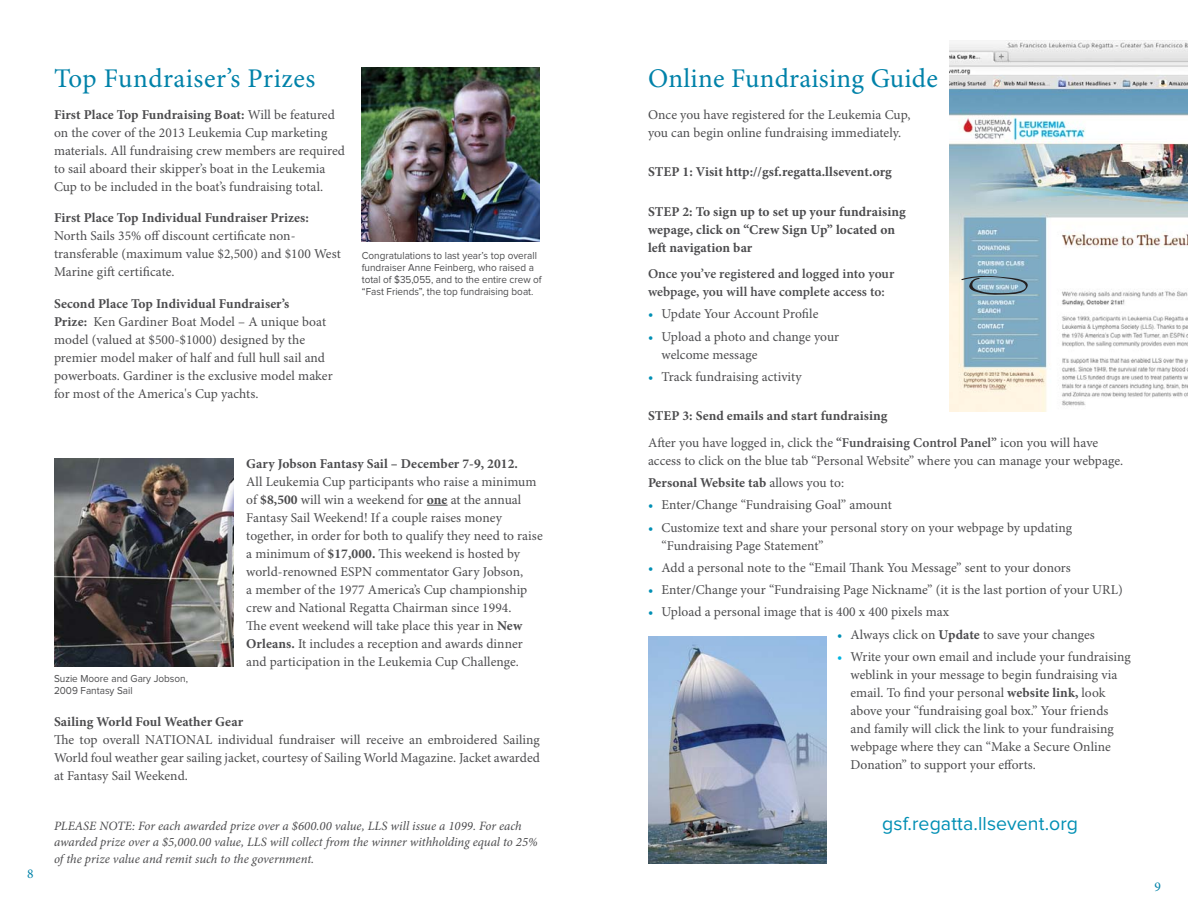
<style>
.page{position:relative;width:1188px;height:918px;background:#fff}
.page>*{position:absolute;margin:0;border:0;box-sizing:border-box;transform-origin:0 0}
.t1{font:27px "Minion Pro";letter-spacing:.01em;color:#0082a9}
.t2{font:19.5px "Proxima Nova";letter-spacing:.005em;color:#008fb4}
.t3{font:13.5px/18px "Minion Pro";letter-spacing:.005em;color:#4c4c4e}
.t4{font:700 13.5px/18px "Minion Pro";letter-spacing:.005em;color:#4c4c4e}
.t5{font:600 13.5px/18px "Minion Pro";letter-spacing:.005em;color:#4c4c4e}
.t6{font:13.5px "Minion Pro";letter-spacing:-.015em;color:#4c4c4e}
.t7{font:13.5px "Minion Pro";color:#0082a9}
.t8{font:italic 12.75px/16.5px "Minion Pro";color:#4c4c4e}
.t9{font:10.5px/12px "Proxima Nova";color:#4c4c4e;scale:.95 1}
.s1{font-weight:700}
.s2{color:#008fb4}
.s3{font-weight:600}
.s4{color:#00b4e2}
</style>
<div class="page">
<img style="left:950px;top:41px;width:238px;height:370px">
<svg style="left:961px;top:274px;width:73px;height:21px;background:#7f9faf"></svg>
<img style="left:362px;top:68px;width:178px;height:174px">
<img style="left:54px;top:458px;width:180px;height:208px">
<svg style="left:427px;top:505px;width:21px;height:1px"></svg>
<img style="left:648px;top:636px;width:178px;height:228px">
<h1 class="t1" style="left:54px;top:68px;width:263px">Top Fundraiser’s Prizes</h1>
<p class="t3" style="left:54px;top:106px;width:293px"><span class="s1">First Place Top Fundraising Boat:</span> Will be featured on the cover of the 2013 Leukemia Cup marketing materials. All fundraising crew members are required to sail aboard their skipper’s boat in the Leukemia Cup to be included in the boat’s fundraising total.</p>
<p class="t4" style="left:54px;top:210px;width:256px">First Place Top Individual Fundraiser Prizes:</p>
<p class="t3" style="left:54px;top:228px;width:288px">North Sails 35% off discount certificate non&shy;transferable (maximum value $2,500) and $100 West<br>Marine gift certificate.</p>
<p class="t3" style="left:54px;top:295px;width:280px"><span class="s1">Second Place Top Individual Fundraiser’s<br>Prize:</span> Ken Gardiner Boat Model – A unique boat model (valued at $500-$1000) designed by the premier model maker of half and full hull sail and powerboats. Gardiner is the exclusive model maker for most of the America's Cup yachts.</p>
<p class="t9" style="left:362px;top:251px;width:191px">Congratulations to last year’s top overall fundraiser Anne Feinberg, who raised a total of $35,055, and to the entire crew of “Fast Friends”, the top fundraising boat.</p>
<p class="t7" style="left:27px;top:868px;width:8px">8</p>
<p class="t9" style="left:54px;top:674px;width:143px">Suzie Moore and Gary Jobson,<br>2009 Fantasy Sail</p>
<p class="t4" style="left:246px;top:456px;width:273px">Gary Jobson Fantasy Sail – December 7-9, 2012.</p>
<p class="t3" style="left:246px;top:474px;width:298px">All Leukemia Cup participants who raise a minimum of <span class="s1">$8,500</span> will win a weekend for <span class="s1">one</span> at the annual Fantasy Sail Weekend! If a couple raises money together, in order for both to qualify they need to raise a minimum of <span class="s1">$17,000.</span> This weekend is hosted by world-renowned ESPN commentator Gary Jobson,<br>a member of the 1977 America’s Cup championship crew and National Regatta Chairman since 1994.<br>The event weekend will take place this year in <span class="s1">New Orleans.</span> It includes a reception and awards dinner and participation in the Leukemia Cup Challenge.</p>
<p class="t4" style="left:54px;top:714px;width:191px">Sailing World Foul Weather Gear</p>
<p class="t3" style="left:54px;top:732px;width:487px;text-align:justify">The top overall NATIONAL individual fundraiser will receive an embroidered Sailing World foul weather gear sailing jacket, courtesy of Sailing World Magazine. Jacket awarded at Fantasy Sail Weekend.</p>
<p class="t8" style="left:54px;top:818px;width:485px">PLEASE NOTE: For each awarded prize over a $600.00 value, LLS will issue a 1099. For each awarded prize over a $5,000.00 value, LLS will collect from the winner withholding equal to 25% of the prize value and remit such to the government.</p>
<h1 class="t1" style="left:648px;top:68px;width:291px">Online Fundraising Guide</h1>
<p class="t3" style="left:648px;top:106px;width:264px">Once you have registered for the Leukemia Cup, you can begin online fundraising immediately.</p>
<p class="t4" style="left:648px;top:164px;width:245px">STEP 1: Visit http://gsf.regatta.llsevent.org</p>
<p class="t4" style="left:648px;top:204px;width:259px">STEP 2: To sign up to set up your fundraising wepage, click on “Crew Sign Up” located on left navigation bar</p>
<p class="t5" style="left:648px;top:266px;width:248px">Once you’ve registered and logged into your webpage, you will have complete access to:</p>
<p class="t6" style="left:648px;top:309px;width:172px"><span class="s2">•</span> Update Your Account Profile</p>
<p class="t3" style="left:662px;top:328px;width:179px;text-indent:-14px"><span class="s2">•</span> Upload a photo and change your welcome message</p>
<p class="t3" style="left:648px;top:369px;width:155px"><span class="s2">•</span> Track fundraising activity</p>
<p class="t3" style="left:648px;top:404px;width:452px;line-height:26.1px"><span class="s1">STEP 3: Send emails and start fundraising<br></span>After you have logged in, click the <span class="s3">“Fundraising Control Panel”</span> icon you will have</p>
<p class="t3" style="left:648px;top:450px;width:477px;line-height:22.4px">access to click on the blue tab “Personal Website” where you can manage your webpage.<br><span class="s1">Personal Website tab</span> allows you to:</p>
<p class="t3" style="left:648px;top:497px;width:245px"><span class="s2">•</span> Enter/Change “Fundraising Goal” amount</p>
<p class="t3" style="left:662px;top:519px;width:412px;text-indent:-14px"><span class="s2">•</span> Customize text and share your personal story on your webpage by updating “Fundraising Page Statement”</p>
<p class="t3" style="left:648px;top:560px;width:424px"><span class="s2">•</span> Add a personal note to the “Email Thank You Message” sent to your donors</p>
<p class="t3" style="left:648px;top:582px;width:476px"><span class="s2">•</span> Enter/Change your “Fundraising Page Nickname” (it is the last portion of your URL)</p>
<p class="t3" style="left:648px;top:604px;width:303px"><span class="s2">•</span> Upload a personal image that is 400 x 400 pixels max</p>
<p class="t3" style="left:837px;top:627px;width:259px"><span class="s2">•</span> Always click on <span class="s1">Update</span> to save your changes</p>
<p class="t3" style="left:850px;top:649px;width:282px;text-indent:-14px"><span class="s4">•</span> Write your own email and include your fundraising weblink in your message to begin fundraising via email. To find your personal <span class="s1">website link,</span> look above your “fundraising goal box.” Your friends and family will click the link to your fundraising webpage where they can “Make a Secure Online Donation” to support your efforts.</p>
<h2 class="t2" style="left:882px;top:818px;width:197px">gsf.regatta.llsevent.org</h2>
<p class="t7" style="left:1155px;top:881px;width:8px">9</p>
</div>
